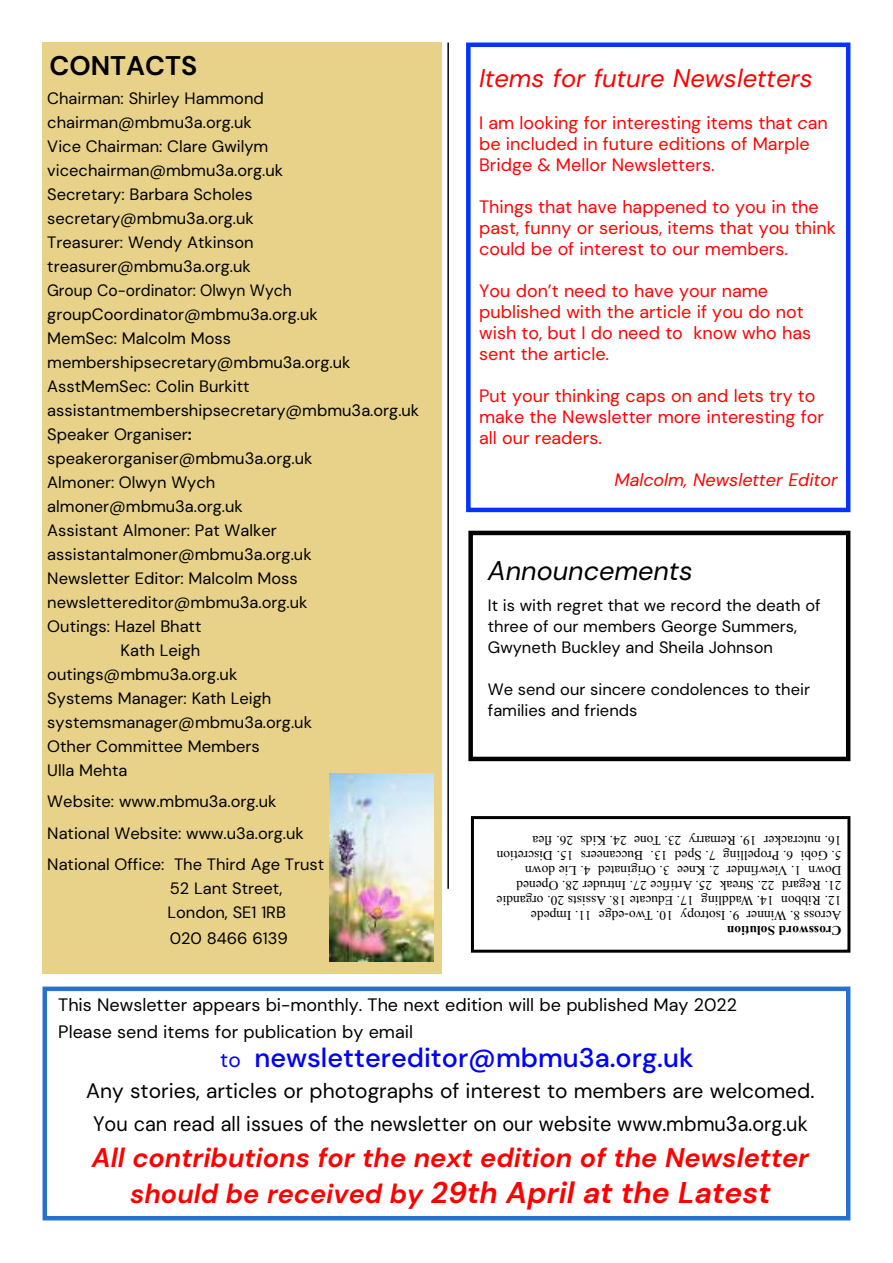
<style>
.page{position:relative;width:893px;height:1263px;background:#fff}
.page>*{position:absolute;margin:0;border:0;box-sizing:border-box;transform-origin:0 0}
.t1{font:italic 700 30px "DM Sans";color:#f00}
.t2{font:italic 700 27px "DM Sans";color:#f00}
.t3{font:500 27px "DM Sans";color:#00f}
.t4{font:italic 27px "DM Sans";color:#000}
.t5{font:700 27px "DM Sans";color:#000}
.t6{font:italic 25.5px "DM Sans";color:#f00}
.t7{font:21px/33px "DM Sans";color:#000;text-align:center}
.t8{font:18px/21px "DM Sans";color:#f00}
.t9{font:18px/27px "DM Sans";color:#000}
.t10{font:italic 18px "DM Sans";color:#f00}
.t11{font:16.5px/21px "DM Sans";color:#000}
.t12{font:16.5px "DM Sans";color:#000;scale:.95 1}
.t13{font:13.5px "Times New Roman";color:#000}
.t14{font:700 13.5px "Times New Roman";color:#000}
.s1{font-weight:700}
.s2{font-style:italic}
.s3{font-weight:400;font-size:21px}
.s4{font-size:27px}
</style>
<div class="page">
<div style="left:468px;top:531px;width:382px;height:230px;border:4px solid #000"></div>
<div style="left:466px;top:43px;width:384px;height:469px;border:4px solid #0432ff"></div>
<div style="left:43px;top:986px;width:807px;height:234px;border:4px solid #2671cb"></div>
<div style="left:471px;top:816px;width:379px;height:137px;border:3px solid #000"></div>
<div style="left:43px;top:43px;width:399px;height:931px;background:#e8d289"></div>
<hr style="left:447px;top:43px;width:2px;height:846px;background:#000">
<img style="left:330px;top:774px;width:104px;height:187px">
<h2 class="t5" style="left:50px;top:49px;width:149px">CONTACTS</h2>
<p class="t11" style="left:47px;top:88px;width:218px">Chairman: Shirley Hammond</p>
<p class="t11" style="left:47px;top:112px;width:206px">chairman@mbmu3a.org.uk</p>
<p class="t11" style="left:47px;top:136px;width:223px">Vice Chairman: Clare Gwilym</p>
<p class="t11" style="left:47px;top:160px;width:237px">vicechairman@mbmu3a.org.uk</p>
<p class="t11" style="left:47px;top:184px;width:207px">Secretary: Barbara Scholes</p>
<p class="t11" style="left:47px;top:208px;width:208px">secretary@mbmu3a.org.uk</p>
<p class="t11" style="left:47px;top:232px;width:208px">Treasurer: Wendy Atkinson</p>
<p class="t11" style="left:47px;top:256px;width:205px">treasurer@mbmu3a.org.uk</p>
<p class="t12" style="left:47px;top:280px;width:259px">Group Co-ordinator: Olwyn Wych</p>
<p class="t11" style="left:47px;top:304px;width:272px">groupCoordinator@mbmu3a.org.uk</p>
<p class="t11" style="left:47px;top:328px;width:185px">MemSec: Malcolm Moss</p>
<p class="t11" style="left:47px;top:352px;width:305px">membershipsecretary@mbmu3a.org.uk</p>
<p class="t11" style="left:47px;top:376px;width:204px">AsstMemSec: Colin Burkitt</p>
<p class="t11" style="left:47px;top:400px;width:373px">assistantmembershipsecretary@mbmu3a.org.uk</p>
<p class="t11" style="left:47px;top:424px;width:146px">Speaker Organiser<span class="s1">:</span></p>
<p class="t11" style="left:47px;top:448px;width:267px">speakerorganiser@mbmu3a.org.uk</p>
<p class="t11" style="left:47px;top:472px;width:169px">Almoner: Olwyn Wych</p>
<p class="t11" style="left:47px;top:496px;width:197px">almoner@mbmu3a.org.uk</p>
<p class="t11" style="left:47px;top:520px;width:231px">Assistant Almoner: Pat Walker</p>
<p class="t11" style="left:47px;top:544px;width:266px">assistantalmoner@mbmu3a.org.uk</p>
<p class="t11" style="left:47px;top:568px;width:252px">Newsletter Editor: Malcolm Moss</p>
<p class="t11" style="left:47px;top:592px;width:262px">newslettereditor@mbmu3a.org.uk</p>
<p class="t11" style="left:47px;top:616px;width:156px">Outings: Hazel Bhatt</p>
<p class="t11" style="left:121px;top:640px;width:81px">Kath Leigh</p>
<p class="t11" style="left:47px;top:664px;width:192px">outings@mbmu3a.org.uk</p>
<p class="t11" style="left:47px;top:688px;width:226px">Systems Manager: Kath Leigh</p>
<p class="t11" style="left:47px;top:712px;width:266px">systemsmanager@mbmu3a.org.uk</p>
<p class="t11" style="left:47px;top:736px;width:214px">Other Committee Members</p>
<p class="t11" style="left:47px;top:760px;width:81px">Ulla Mehta</p>
<p class="t11" style="left:47px;top:786px;width:278px;line-height:31.5px">Website: www.mbmu3a.org.uk<br>National Website: www.u3a.org.uk<br>National Office: The Third Age Trust</p>
<p class="t11" style="left:168px;top:877px;width:120px;line-height:24px">52 Lant Street,<br>London, SE1 1RB</p>
<p class="t11" style="left:170px;top:928px;width:120px">020 8466 6139</p>
<h3 class="t6" style="left:479px;top:62px;width:335px">Items for future Newsletters</h3>
<p class="t8" style="left:479px;top:112px;width:350px">I am looking for interesting items that <span class="s2">c</span>an be included in future editions of Marple<br>Bridge &amp; Mellor Newsletters.</p>
<p class="t8" style="left:479px;top:196px;width:358px">Things that have happened to you in the past, funny or serious, items that you think could be of interest to our members.</p>
<p class="t8" style="left:479px;top:280px;width:333px">You don’t need to have your name published with the article if you do not wish to, but I do need to know who has sent the article.</p>
<p class="t8" style="left:479px;top:385px;width:346px">Put your thinking caps on and lets try to make the Newsletter more interesting for all our readers.</p>
<p class="t10" style="left:614px;top:469px;width:225px">Malcolm, Newsletter Editor</p>
<h2 class="t4" style="left:488px;top:553px;width:207px">Announcements</h2>
<p class="t11" style="left:488px;top:595px;width:334px">It is with regret that we record the death of three of our members George Summers,<br>Gwyneth Buckley and Sheila Johnson</p>
<p class="t11" style="left:488px;top:679px;width:324px">We send our sincere condolences to their families and friends</p>
<p class="t13" style="left:573px;top:849px;width:42px;rotate:-180deg">ael f.62</p>
<p class="t13" style="left:627px;top:849px;width:48px;rotate:-180deg">K. 42 sdi</p>
<p class="t13" style="left:681px;top:849px;width:49px;rotate:-180deg">enoT. 32</p>
<p class="t13" style="left:756px;top:849px;width:69px;rotate:-180deg">R. 91 me yr ra</p>
<p class="t13" style="left:841px;top:849px;width:79px;rotate:-180deg">rekcarctun.61</p>
<p class="t13" style="left:573px;top:864px;width:78px;rotate:-180deg">D. 51 noi tercsi</p>
<p class="t13" style="left:643px;top:864px;width:64px;rotate:-180deg">B s reenaccu</p>
<p class="t13" style="left:667px;top:864px;width:18px;rotate:-180deg">. 31</p>
<p class="t13" style="left:716px;top:864px;width:42px;rotate:-180deg">depS. 7</p>
<p class="t13" style="left:793px;top:864px;width:72px;rotate:-180deg">gni l l eporP.6</p>
<p class="t13" style="left:841px;top:864px;width:42px;rotate:-180deg">G. 5 i bo</p>
<p class="t13" style="left:591px;top:879px;width:67px;rotate:-180deg">L. 4 e i wod n</p>
<p class="t13" style="left:670px;top:879px;width:73px;rotate:-180deg">O. 3 detanigi r</p>
<p class="t13" style="left:719px;top:879px;width:44px;rotate:-180deg">K. 2 een</p>
<p class="t13" style="left:801px;top:879px;width:76px;rotate:-180deg">V. 1 we i r edn i f</p>
<p class="t13" style="left:841px;top:879px;width:34px;rotate:-180deg">D wo n</p>
<p class="t13" style="left:712px;top:894px;width:197px;rotate:-180deg">A. 52 ec i f i t r r edur t nI. 72 O. 82 denep</p>
<p class="t13" style="left:774px;top:894px;width:56px;rotate:-180deg">kaer tS.22</p>
<p class="t13" style="left:841px;top:894px;width:61px;rotate:-180deg">R. 12 dr age</p>
<p class="t13" style="left:694px;top:909px;width:199px;rotate:-180deg">E. 71 e t acud A. 81 s t s i s s e i dnag r o. 02</p>
<p class="t13" style="left:774px;top:909px;width:74px;rotate:-180deg">W. 41 gn i l dda</p>
<p class="t13" style="left:841px;top:909px;width:62px;rotate:-180deg">R. 21 nobb i</p>
<p class="t13" style="left:591px;top:924px;width:62px;rotate:-180deg">mI. 11 edep</p>
<p class="t13" style="left:673px;top:924px;width:76px;rotate:-180deg">wT. 01 egde - o</p>
<p class="t13" style="left:739px;top:924px;width:60px;rotate:-180deg">ypor tosI.9</p>
<p class="t13" style="left:841px;top:924px;width:96px;rotate:-180deg">A ssorc W. 8 renni</p>
<p class="t14" style="left:841px;top:939px;width:116px;rotate:-180deg">C wssor dro noi tul oS</p>
<p class="t9" style="left:58px;top:991px;width:680px">This Newsletter appears bi-monthly. The next edition will be published May 2022<br>Please send items for publication by email</p>
<h2 class="t3" style="left:220px;top:1040px;width:475px"><span class="s3">to</span> newslettereditor@mbmu3a.org.uk</h2>
<p class="t7" style="left:86px;top:1074px;width:730px">Any stories, articles or photographs of interest to members are welcomed.<br>You can read all issues of the newsletter on our website www.mbmu3a.org.uk</p>
<h2 class="t2" style="left:92px;top:1141px;width:719px">All contributions for the next edition of the Newsletter</h2>
<h1 class="t1" style="left:130px;top:1174px;width:642px"><span class="s4">should be received by</span> 29th April at the Latest</h1>
</div>
